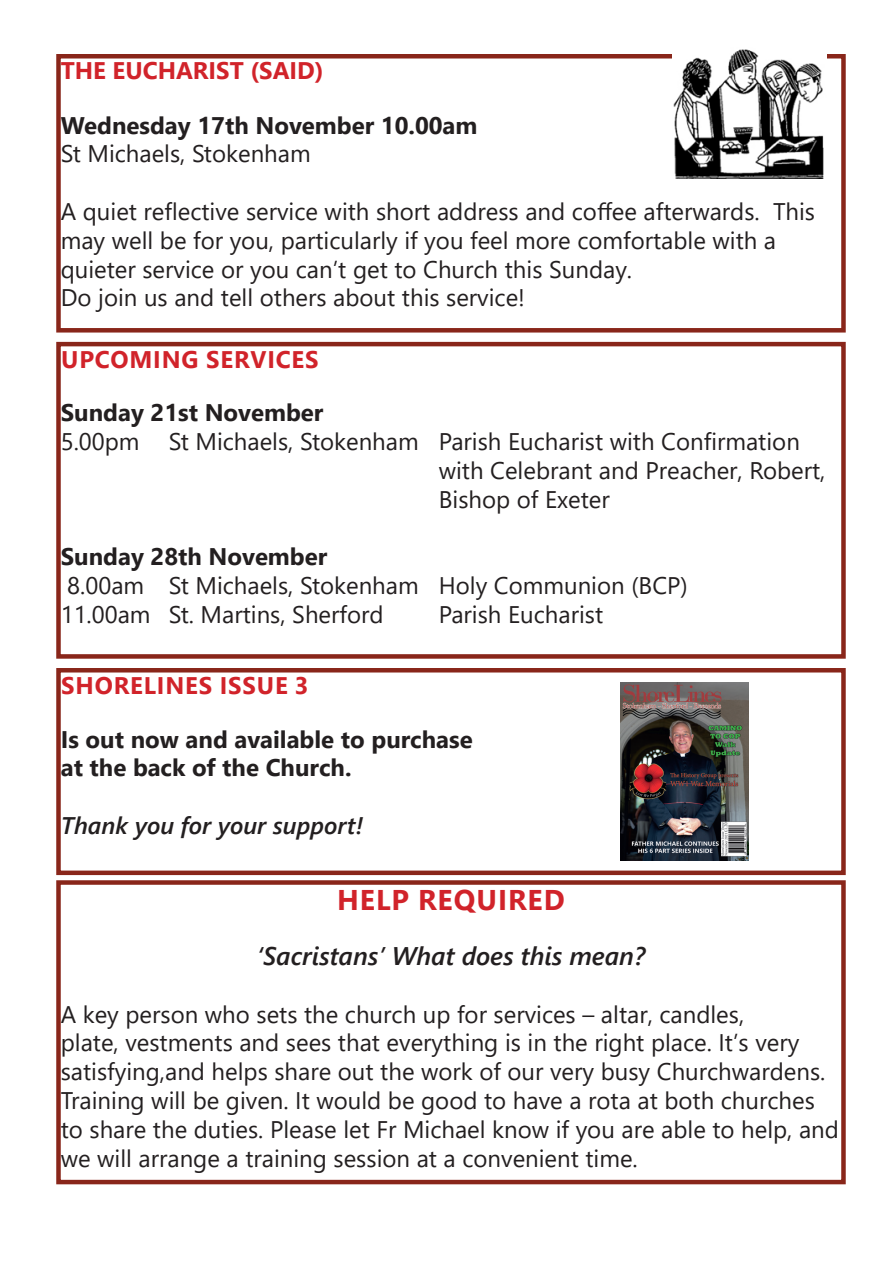
<style>
.page{position:relative;width:893px;height:1263px;background:#fff}
.page>*{position:absolute;margin:0;border:0;box-sizing:border-box;transform-origin:0 0}
.t1{font:700 28.5px "Segoe UI";letter-spacing:.035em;color:#d1232a}
.t2{font:italic 600 25.5px "Segoe UI";color:#231f20}
.t3{font:24px/28.8px "Segoe UI";color:#231f20}
.t4{font:700 24px "Segoe UI";color:#231f20}
.t5{font:700 24px "Segoe UI";letter-spacing:.035em;color:#d1232a}
.t6{font:italic 600 24px "Segoe UI";color:#231f20}
.t7{font:700 24px "Segoe UI";color:#d1232a}
</style>
<div class="page">
<div style="left:56px;top:54px;width:790px;height:279px;border:4px solid #89261a"></div>
<img style="left:672px;top:49px;width:155px;height:130px">
<div style="left:56px;top:342px;width:790px;height:317px;border:4px solid #89261a"></div>
<div style="left:56px;top:880px;width:790px;height:304px;border:4px solid #89261a"></div>
<div style="left:56px;top:668px;width:790px;height:207px;border:4px solid #89261a"></div>
<img style="left:621px;top:682px;width:127px;height:179px">
<p class="t7" style="left:61px;top:48px;width:264px">THE EUCHARIST (SAID)</p>
<p class="t4" style="left:61px;top:102px;width:418px">Wednesday 17th November 10.00am</p>
<p class="t3" style="left:61px;top:137px;width:251px">St Michaels, Stokenham</p>
<p class="t3" style="left:61px;top:195px;width:756px">A quiet reflective service with short address and coffee afterwards. This may well be for you, particularly if you feel more comfortable with a quieter service or you can’t get to Church this Sunday.</p>
<p class="t3" style="left:61px;top:281px;width:466px">Do join us and tell others about this service!</p>
<p class="t5" style="left:61px;top:337px;width:259px">UPCOMING SERVICES</p>
<p class="t4" style="left:61px;top:390px;width:264px">Sunday 21st November</p>
<p class="t3" style="left:439px;top:425px;width:388px;text-indent:-378px">5.00pm St Michaels, Stokenham Parish Eucharist with Confirmation with Celebrant and Preacher, Robert,<br>Bishop of Exeter</p>
<p class="t4" style="left:61px;top:534px;width:268px">Sunday 28th November</p>
<p class="t3" style="left:61px;top:569px;width:629px">8.00am St Michaels, Stokenham Holy Communion (BCP)<br>11.00am St. Martins, Sherford</p>
<p class="t3" style="left:439px;top:598px;width:166px">Parish Eucharist</p>
<p class="t5" style="left:61px;top:663px;width:249px">SHORELINES ISSUE 3</p>
<p class="t4" style="left:61px;top:716px;width:413px">Is out now and available to purchase</p>
<p class="t4" style="left:61px;top:745px;width:292px">at the back of the Church.</p>
<p class="t6" style="left:61px;top:803px;width:304px">Thank you for your support!</p>
<p class="t1" style="left:337px;top:873px;width:229px">HELP REQUIRED</p>
<p class="t2" style="left:257px;top:932px;width:390px">‘Sacristans’ What does this mean?</p>
<p class="t3" style="left:61px;top:997px;width:780px">A key person who sets the church up for services – altar, candles,<br>plate, vestments and sees that everything is in the right place. It’s very satisfying,and helps share out the work of our very busy Churchwardens.<br>Training will be given. It would be good to have a rota at both churches to share the duties. Please let Fr Michael know if you are able to help, and we will arrange a training session at a convenient time.</p>
</div>
